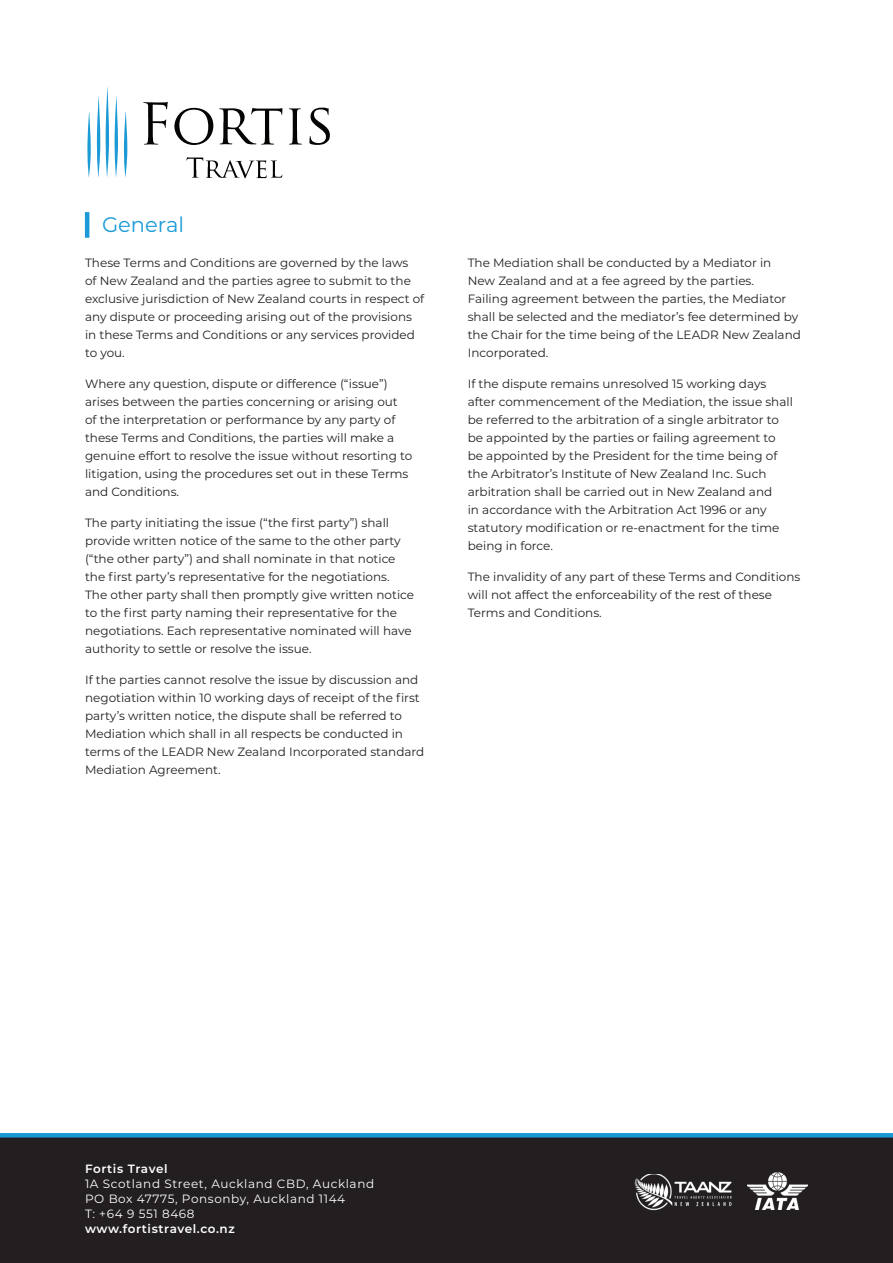
<style>
.page{position:relative;width:893px;height:1263px;background:#fff}
.page>*{position:absolute;margin:0;border:0;box-sizing:border-box;transform-origin:0 0}
.t1{font:21px "Montserrat";color:#1b9ad7}
.t2{font:12px/18px "Montserrat";color:#231f20}
.t3{font:12px/15px "Montserrat";letter-spacing:.05em;color:#fff}
.t4{font:600 12px "Montserrat";letter-spacing:.05em;color:#fff}
</style>
<div class="page">
<div style="left:0;top:1137px;width:893px;height:126px;background:#231f20"></div>
<hr style="left:0;top:1133px;width:893px;height:4px;background:#1b9ad7">
<img style="left:747px;top:1173px;width:61px;height:37px">
<img style="left:634px;top:1174px;width:98px;height:36px">
<svg style="left:87px;top:111px;width:4px;height:67px"></svg>
<svg style="left:124px;top:111px;width:3px;height:66px"></svg>
<svg style="left:97px;top:96px;width:3px;height:81px"></svg>
<svg style="left:106px;top:86px;width:12px;height:91px"></svg>
<svg style="left:143px;top:102px;width:25px;height:43px"></svg>
<svg style="left:174px;top:108px;width:39px;height:37px"></svg>
<svg style="left:219px;top:108px;width:63px;height:37px"></svg>
<svg style="left:289px;top:108px;width:13px;height:37px"></svg>
<svg style="left:309px;top:108px;width:21px;height:37px"></svg>
<svg style="left:186px;top:157px;width:96px;height:21px"></svg>
<hr style="left:85px;top:212px;width:4px;height:26px;background:#1b9ad7">
<h1 class="t1" style="left:102px;top:211px;width:84px">General</h1>
<p class="t2" style="left:85px;top:254px;width:341px">These Terms and Conditions are governed by the laws<br>of New Zealand and the parties agree to submit to the exclusive jurisdiction of New Zealand courts in respect of any dispute or proceeding arising out of the provisions in these Terms and Conditions or any services provided to you.</p>
<p class="t2" style="left:85px;top:375px;width:329px">Where any question, dispute or difference (“issue”) arises between the parties concerning or arising out of the interpretation or performance by any party of these Terms and Conditions, the parties will make a genuine effort to resolve the issue without resorting to litigation, using the procedures set out in these Terms and Conditions.</p>
<p class="t2" style="left:85px;top:513px;width:331px">The party initiating the issue (“the first party”) shall provide written notice of the same to the other party (“the other party”) and shall nominate in that notice the first party’s representative for the negotiations.<br>The other party shall then promptly give written notice to the first party naming their representative for the negotiations. Each representative nominated will have authority to settle or resolve the issue.</p>
<p class="t2" style="left:85px;top:670px;width:341px">If the parties cannot resolve the issue by discussion and negotiation within 10 working days of receipt of the first party’s written notice, the dispute shall be referred to Mediation which shall in all respects be conducted in terms of the LEADR New Zealand Incorporated standard Mediation Agreement.</p>
<p class="t2" style="left:468px;top:254px;width:335px">The Mediation shall be conducted by a Mediator in New Zealand and at a fee agreed by the parties.<br>Failing agreement between the parties, the Mediator shall be selected and the mediator’s fee determined by the Chair for the time being of the LEADR New Zealand Incorporated.</p>
<p class="t2" style="left:468px;top:374px;width:327px">If the dispute remains unresolved 15 working days after commencement of the Mediation, the issue shall be referred to the arbitration of a single arbitrator to be appointed by the parties or failing agreement to be appointed by the President for the time being of the Arbitrator’s Institute of New Zealand Inc. Such arbitration shall be carried out in New Zealand and<br>in accordance with the Arbitration Act 1996 or any statutory modification or re-enactment for the time being in force.</p>
<p class="t2" style="left:468px;top:567px;width:334px">The invalidity of any part of these Terms and Conditions will not affect the enforceability of the rest of these<br>Terms and Conditions.</p>
<p class="t4" style="left:85px;top:1160px;width:84px">Fortis Travel</p>
<p class="t3" style="left:85px;top:1176px;width:291px">1A Scotland Street, Auckland CBD, Auckland<br>PO Box 47775, Ponsonby, Auckland 1144<br>T: +64 9 551 8468</p>
<p class="t4" style="left:85px;top:1220px;width:151px">www.fortistravel.co.nz</p>
</div>
